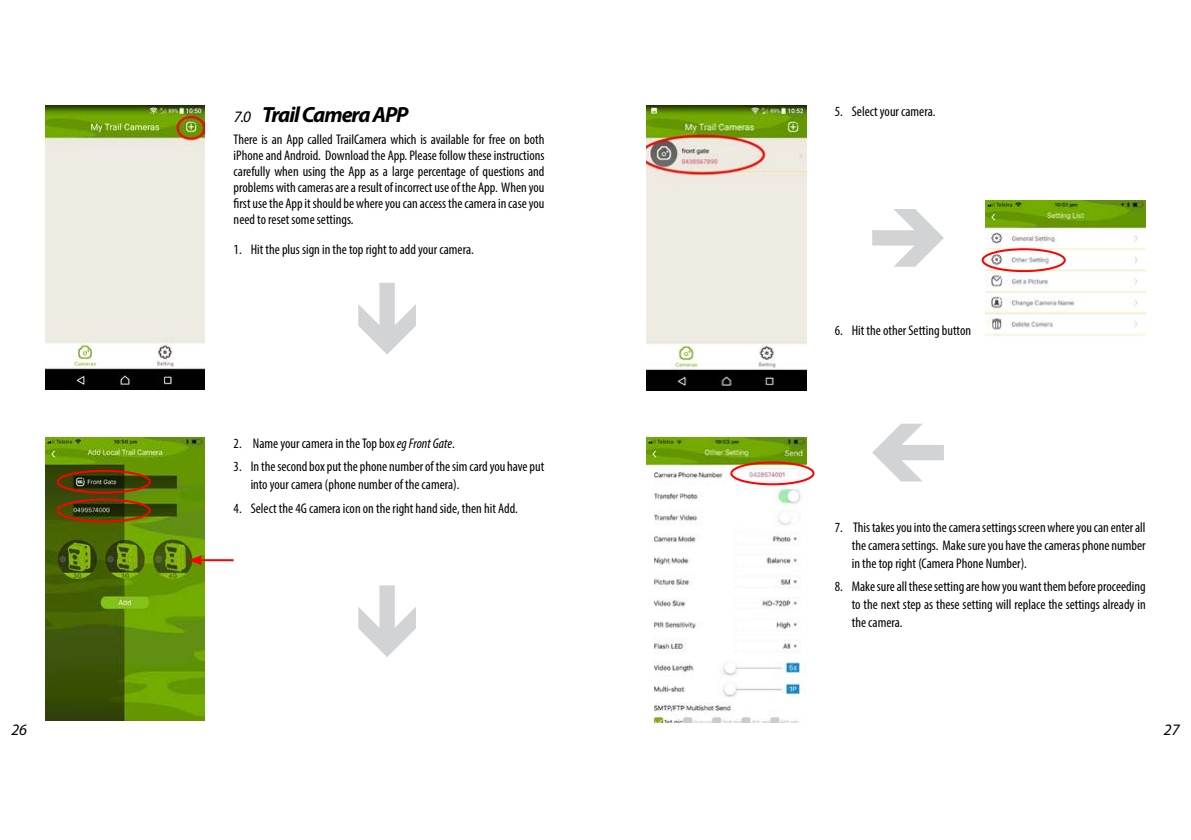
<style>
.page{position:relative;width:1191px;height:840px;background:#fff}
.page>*{position:absolute;margin:0;border:0;box-sizing:border-box;transform-origin:0 0}
.t1{font:italic 700 22px "Myriad Pro";letter-spacing:-.05em;color:#000}
.t2{font:italic 16px "Myriad Pro";color:#000}
.t3{font:condensed 14px/16px "Myriad Pro";color:#000;text-align:justify}
.s1{font-weight:400;font-size:16px}
.s2{font-style:italic}
</style>
<div class="page">
<img style="left:45px;top:106px;width:160px;height:283px">
<img style="left:45px;top:437px;width:160px;height:283px">
<img style="left:985px;top:200px;width:160px;height:136px">
<img style="left:646px;top:437px;width:160px;height:284px">
<img style="left:646px;top:106px;width:160px;height:284px">
<div style="left:981px;top:248px;width:84px;height:24px;border:2px solid #f00;border-radius:50%"></div>
<div style="left:730px;top:461px;width:84px;height:24px;border:2px solid #f00;border-radius:50%"></div>
<div style="left:57px;top:469px;width:94px;height:24px;border:2px solid #f00;border-radius:50%"></div>
<div style="left:57px;top:498px;width:94px;height:24px;border:2px solid #f00;border-radius:50%"></div>
<hr style="left:199px;top:559px;width:34px;height:2px;background:#fd0000">
<svg style="left:188px;top:554px;width:14px;height:11px"></svg>
<h1 class="t1" style="left:234px;top:101px;width:176px"><span class="s1">7.0</span> Trail Camera APP</h1>
<p class="t3" style="left:234px;top:131px;width:312px">There is an App called TrailCamera which is available for free on both iPhone and Android. Download the App. Please follow these instructions carefully when using the App as a large percentage of questions and problems with cameras are a result of incorrect use of the App. When you first use the App it should be where you can access the camera in case you need to reset some settings.</p>
<p class="t3" style="left:234px;top:241px;width:242px">1. Hit the plus sign in the top right to add your camera.</p>
<p class="t3" style="left:234px;top:434px;width:223px">2. Name your camera in the Top box <span class="s2">eg Front Gate</span>.</p>
<p class="t3" style="left:251px;top:457px;width:295px;line-height:18px;text-indent:-17px">3. In the second box put the phone number of the sim card you have put into your camera (phone number of the camera).</p>
<p class="t3" style="left:234px;top:500px;width:286px">4. Select the 4G camera icon on the right hand side, then hit Add.</p>
<p class="t3" style="left:834px;top:104px;width:102px">5. Select your camera.</p>
<p class="t3" style="left:834px;top:322px;width:138px">6. Hit the other Setting button</p>
<p class="t3" style="left:851px;top:517px;width:295px;line-height:18px;text-indent:-17px">7. This takes you into the camera settings screen where you can enter all the camera settings. Make sure you have the cameras phone number in the top right (Camera Phone Number).</p>
<p class="t3" style="left:851px;top:577px;width:295px;line-height:18px;text-indent:-17px">8. Make sure all these setting are how you want them before proceeding to the next step as these setting will replace the settings already in the camera.</p>
<p class="t2" style="left:11px;top:718px;width:17px">26</p>
<p class="t2" style="left:1163px;top:718px;width:17px">27</p>
</div>
